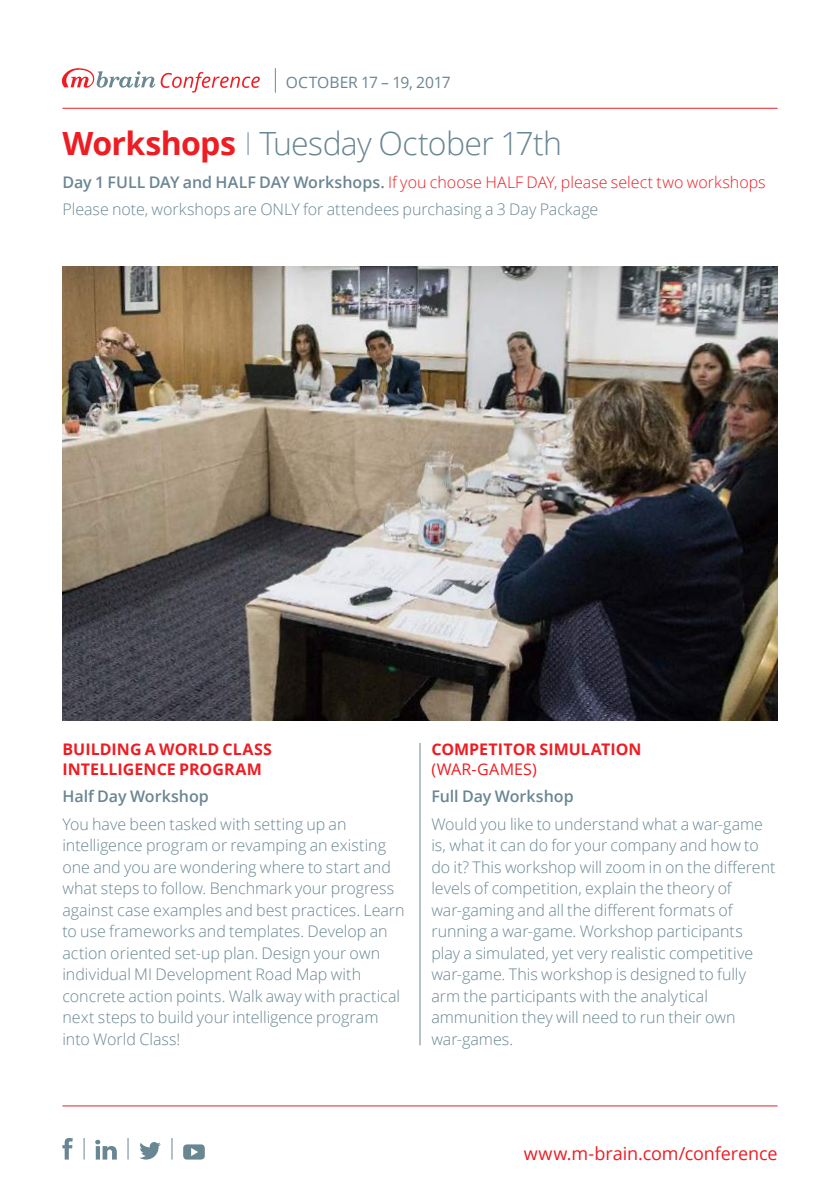
<style>
.page{position:relative;width:840px;height:1191px;background:#fff}
.page>*{position:absolute;margin:0;border:0;box-sizing:border-box;transform-origin:0 0}
.t1{font:300 32px "Open Sans";letter-spacing:-.02em;color:#698693}
.t2{font:18px "Open Sans";letter-spacing:-.005em;color:#ee1d23}
.t3{font:300 16px/21.6px "Open Sans";color:#698693}
.t4{font:700 16px/20px "Open Sans";letter-spacing:.005em;color:#ee1d23}
.t5{font:600 16px "Open Sans";color:#698693}
.t6{font:16px "Open Sans";letter-spacing:.015em;color:#ee1d23}
.t7{font:15.6px "Open Sans";letter-spacing:-.005em;color:#698693}
.s1{font-weight:700;color:#ee1d23}
.s2{font-weight:600}
.s3{color:#ee1d23}
</style>
<div class="page">
<hr style="left:62px;top:1105px;width:715px;height:1px;background:#ee1d23">
<svg style="left:62px;top:1138px;width:11px;height:21px"></svg>
<svg style="left:139px;top:1142px;width:22px;height:17px"></svg>
<svg style="left:183px;top:1144px;width:22px;height:15px"></svg>
<svg style="left:95px;top:1139px;width:22px;height:20px"></svg>
<svg style="left:84px;top:1138px;width:1px;height:21px"></svg>
<svg style="left:128px;top:1138px;width:1px;height:21px"></svg>
<svg style="left:171px;top:1138px;width:1px;height:21px"></svg>
<hr style="left:62px;top:108px;width:715px;height:1px;background:#ee1d23">
<svg style="left:61px;top:68px;width:199px;height:25px"></svg>
<svg style="left:275px;top:68px;width:1px;height:25px"></svg>
<img style="left:62px;top:266px;width:715px;height:454px">
<hr style="left:419px;top:743px;width:1px;height:302px;background:#698693">
<svg style="left:247px;top:132px;width:1px;height:23px"></svg>
<p class="t7" style="left:286px;top:71px;width:166px">OCTOBER 17 – 19, 2017</p>
<h1 class="t1" style="left:62px;top:121px;width:501px"><span class="s1">Workshops</span> Tuesday October 17th</h1>
<p class="t3" style="left:62px;top:168px;width:704px;line-height:27.2px"><span class="s2">Day 1 FULL DAY and HALF DAY Workshops.</span> <span class="s3">If you choose HALF DAY, please select two workshops<br></span>Please note, workshops are ONLY for attendees purchasing a 3 Day Package</p>
<p class="t4" style="left:62px;top:739px;width:211px">BUILDING A WORLD CLASS<br>INTELLIGENCE PROGRAM</p>
<p class="t5" style="left:62px;top:785px;width:148px">Half Day Workshop</p>
<p class="t3" style="left:62px;top:812px;width:343px">You have been tasked with setting up an intelligence program or revamping an existing one and you are wondering where to start and what steps to follow. Benchmark your progress against case examples and best practices. Learn to use frameworks and templates. Develop an action oriented set-up plan. Design your own individual MI Development Road Map with concrete action points. Walk away with practical next steps to build your intelligence program into World Class!</p>
<p class="t4" style="left:431px;top:739px;width:212px">COMPETITOR SIMULATION</p>
<p class="t6" style="left:431px;top:758px;width:107px">(WAR-GAMES)</p>
<p class="t5" style="left:431px;top:785px;width:144px">Full Day Workshop</p>
<p class="t3" style="left:431px;top:812px;width:345px">Would you like to understand what a war-game is, what it can do for your company and how to do it? This workshop will zoom in on the different levels of competition, explain the theory of war-gaming and all the different formats of running a war-game. Workshop participants play a simulated, yet very realistic competitive war-game. This workshop is designed to fully arm the participants with the analytical ammunition they will need to run their own war-games.</p>
<p class="t2" style="left:523px;top:1140px;width:255px">www.m-brain.com/conference</p>
</div>
